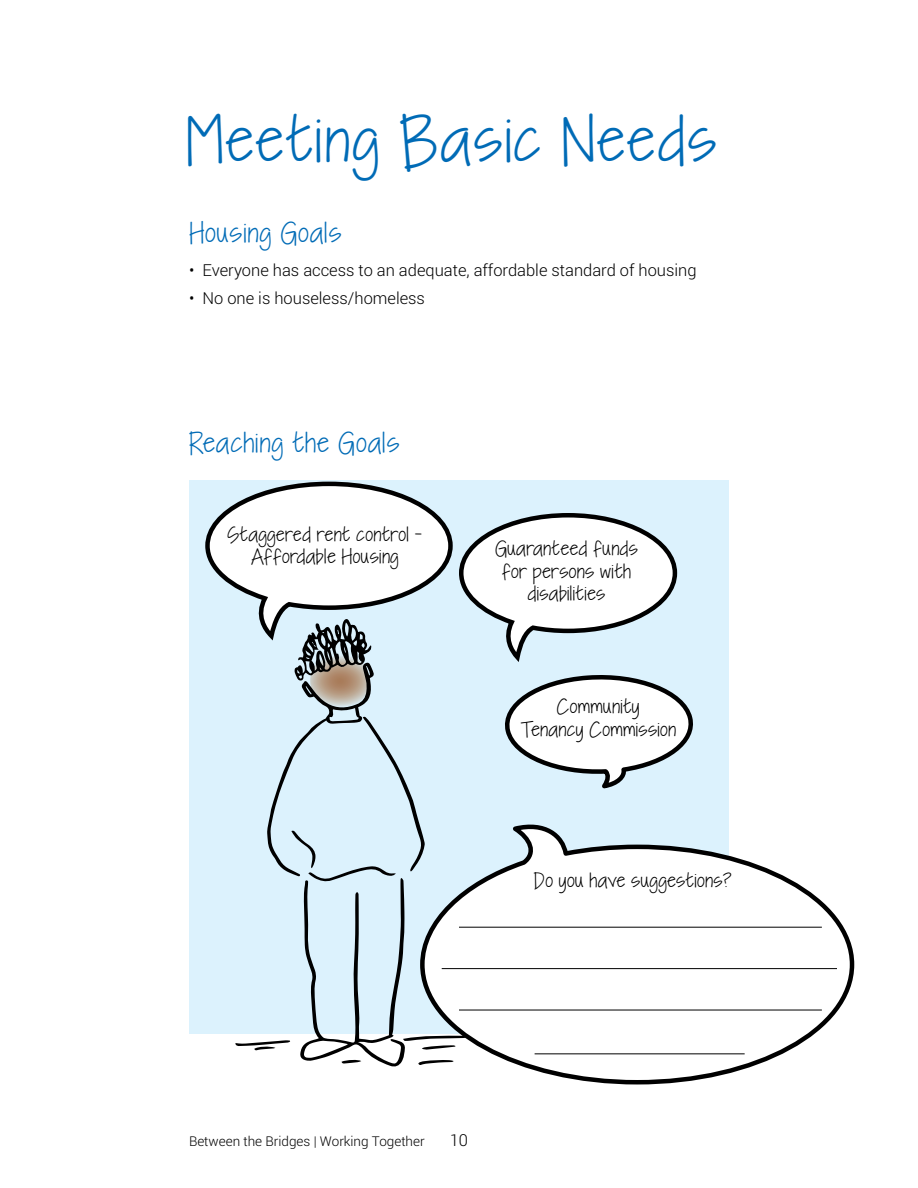
<style>
.page{position:relative;width:918px;height:1188px;background:#fff}
.page>*{position:absolute;margin:0;border:0;box-sizing:border-box;transform-origin:0 0}
.t1{font:48px "KGI Need A Font";letter-spacing:.05em;color:#006bb6}
.t2{font:21px "KGI Need A Font";letter-spacing:.05em;color:#006bb6}
.t3{font:300 16.5px "Roboto";color:#000}
.t4{font:15px/22.5px "KGI Need A Font";letter-spacing:.03em;color:#000;text-align:center}
.t5{font:300 13.5px "Roboto";color:#000}
</style>
<div class="page">
<div style="left:189px;top:480px;width:540px;height:554px;background:#dcf2fd"></div>
<svg style="left:205px;top:481px;width:488px;height:585px"></svg>
<svg style="left:310px;top:651px;width:59px;height:59px;background:#938678"></svg>
<svg style="left:418px;top:821px;width:437px;height:264px"></svg>
<hr style="left:459px;top:927px;width:363px;height:1px;background:#000">
<hr style="left:442px;top:968px;width:395px;height:1px;background:#000">
<hr style="left:459px;top:1010px;width:363px;height:1px;background:#000">
<hr style="left:535px;top:1053px;width:210px;height:1px;background:#000">
<h1 class="t1" style="left:187px;top:102px;width:531px">Meeting Basic Needs</h1>
<h2 class="t2" style="left:189px;top:216px;width:154px">Housing Goals</h2>
<p class="t3" style="left:189px;top:259px;width:509px">• Everyone has access to an adequate, affordable standard of housing</p>
<p class="t3" style="left:189px;top:287px;width:238px">• No one is houseless/homeless</p>
<h2 class="t2" style="left:189px;top:426px;width:212px">Reaching the Goals</h2>
<p class="t4" style="left:228px;top:524px;width:196px">Staggered rent control –<br>Affordable Housing</p>
<p class="t4" style="left:495px;top:538px;width:144px">Guaranteed funds for persons with disabilities</p>
<p class="t4" style="left:520px;top:696px;width:157px">Community<br>Tenancy Commission</p>
<p class="t4" style="left:534px;top:870px;width:200px">Do you have suggestions?</p>
<p class="t5" style="left:189px;top:1132px;width:237px">Between the Bridges | Working Together</p>
<p class="t3" style="left:450px;top:1129px;width:20px">10</p>
</div>
